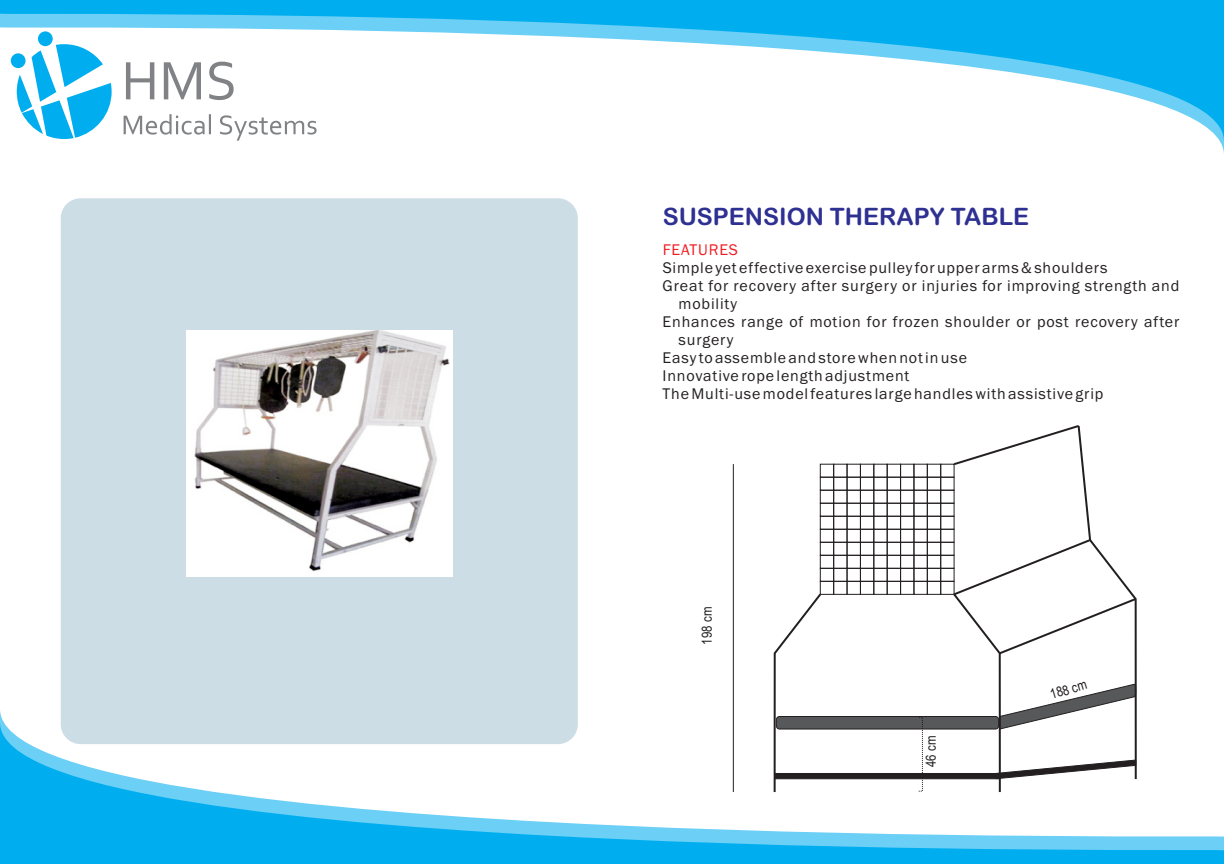
<style>
.page{position:relative;width:1224px;height:864px;background:#fff}
.page>*{position:absolute;margin:0;border:0;box-sizing:border-box;transform-origin:0 0}
.t1{font:24px "Arial Rounded MT Bold";color:#2e3092}
.t2{font:16px "Franklin Gothic";letter-spacing:.05em;color:#231f20}
.t3{font:16px "Franklin Gothic";letter-spacing:.055em;color:#ee1d23}
.t4{font:14px "Arial Narrow";color:#231f20}
</style>
<div class="page">
<div style="left:61px;top:198px;width:517px;height:546px;background:#cddde6;border-radius:20px"></div>
<svg style="left:0;top:0;width:1224px;height:141px"></svg>
<svg style="left:0;top:723px;width:1224px;height:141px"></svg>
<svg style="left:17px;top:44px;width:95px;height:95px"></svg>
<div style="left:11px;top:53px;width:15px;height:15px;background:#00aeef;border-radius:50%"></div>
<div style="left:38px;top:31px;width:15px;height:15px;background:#00aeef;border-radius:50%"></div>
<svg style="left:120px;top:57px;width:202px;height:84px"></svg>
<img style="left:186px;top:330px;width:266px;height:246px">
<hr style="left:733px;top:464px;width:1px;height:328px;background:#231f20">
<svg style="left:773px;top:425px;width:365px;height:369px"></svg>
<h1 class="t1" style="left:663px;top:208px;width:368px">SUSPENSION THERAPY TABLE</h1>
<p class="t3" style="left:663px;top:243px;width:77px">FEATURES</p>
<p class="t2" style="left:663px;top:261px;width:446px">Simple yet effective exercise pulley for upper arms &amp; shoulders</p>
<p class="t2" style="left:663px;top:280px;width:518px">Great for recovery after surgery or injuries for improving strength and</p>
<p class="t2" style="left:679px;top:298px;width:60px">mobility</p>
<p class="t2" style="left:663px;top:316px;width:518px">Enhances range of motion for frozen shoulder or post recovery after</p>
<p class="t2" style="left:679px;top:334px;width:56px">surgery</p>
<p class="t2" style="left:663px;top:352px;width:306px">Easy to assemble and store when not in use</p>
<p class="t2" style="left:663px;top:370px;width:248px">Innovative rope length adjustment</p>
<p class="t2" style="left:663px;top:388px;width:442px">The Multi-use model features large handles with assistive grip</p>
<p class="t4" style="left:702px;top:645px;width:39px;rotate:-90deg">198 cm</p>
<p class="t4" style="left:926px;top:767px;width:33px;rotate:-90deg">46 cm</p>
<p class="t4" style="left:1049px;top:690px;width:39px;rotate:-17deg">188 cm</p>
</div>
